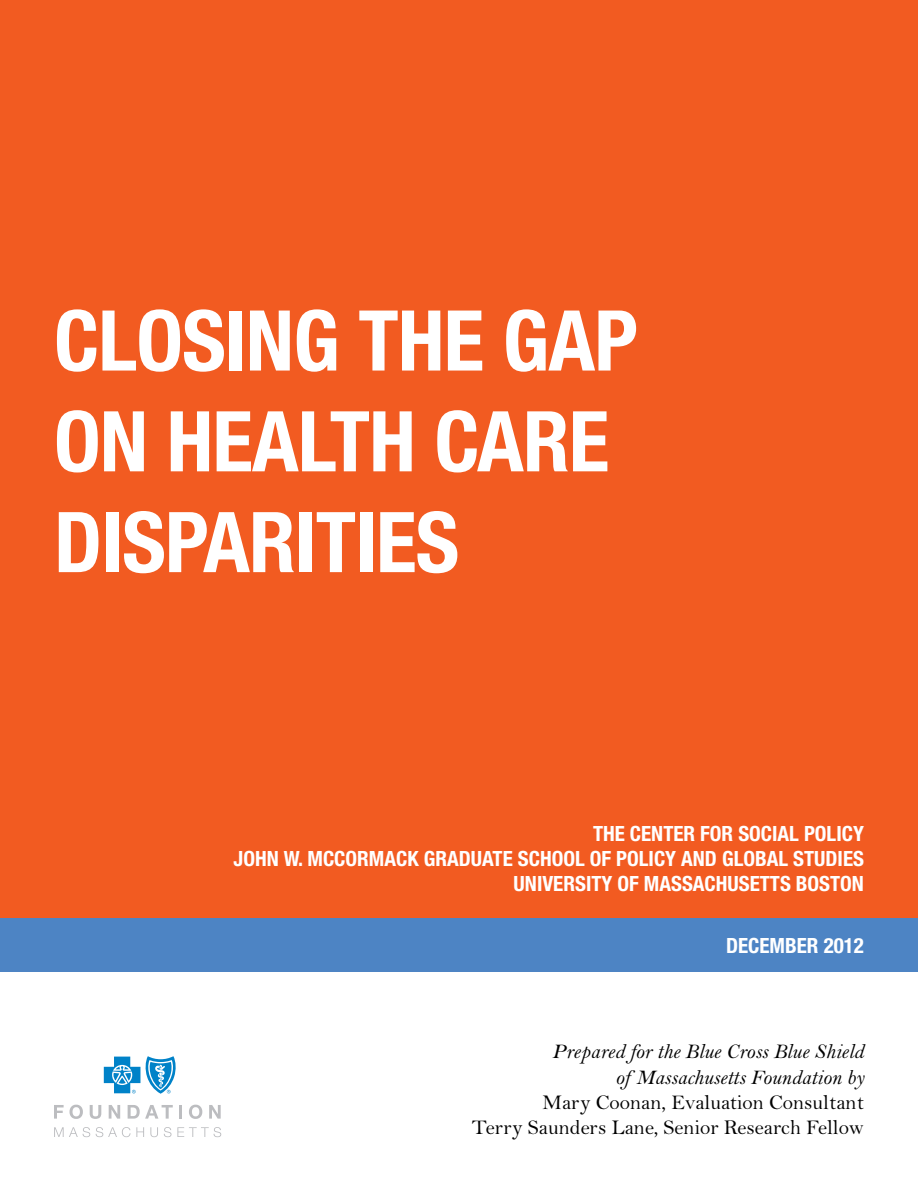
<style>
.page{position:relative;width:918px;height:1188px;background:#fff}
.page>*{position:absolute;margin:0;border:0;box-sizing:border-box;transform-origin:0 0}
.COVER_TITLE{font:700 condensed 84px/100.8px "Helvetica Neue";letter-spacing:-.01em;color:#fff}
.COVER_DATE{font:700 condensed 21px/25.2px "Helvetica Neue";color:#fff;text-align:right}
.COVER_AUTHOR{font:21px "Bell MT Std";color:#000}
.COVER_AUTHOR-2{font:italic 21px/25.2px "Bell MT Std";color:#000;text-align:right}
</style>
<div class="page">
<div style="left:0;top:918px;width:918px;height:54px;background:#4d84c4"></div>
<div style="left:0;top:0;width:918px;height:918px;background:#f25b21"></div>
<svg style="left:104px;top:1056px;width:72px;height:38px"></svg>
<svg style="left:54px;top:1105px;width:10px;height:14px"></svg>
<svg style="left:70px;top:1105px;width:13px;height:14px"></svg>
<svg style="left:90px;top:1105px;width:11px;height:14px"></svg>
<svg style="left:109px;top:1105px;width:11px;height:14px"></svg>
<svg style="left:128px;top:1105px;width:45px;height:14px"></svg>
<hr style="left:179px;top:1105px;width:3px;height:14px;background:#bcbdc0">
<svg style="left:189px;top:1105px;width:13px;height:14px"></svg>
<svg style="left:209px;top:1105px;width:12px;height:14px"></svg>
<svg style="left:54px;top:1127px;width:36px;height:10px"></svg>
<svg style="left:96px;top:1127px;width:48px;height:10px"></svg>
<svg style="left:150px;top:1127px;width:8px;height:10px"></svg>
<svg style="left:164px;top:1127px;width:57px;height:10px"></svg>
<p class="COVER_TITLE" style="left:54px;top:289px;width:585px">CLOSING THE GAP<br>ON HEALTH CARE<br>DISPARITIES</p>
<p class="COVER_DATE" style="left:234px;top:821px;width:632px">THE CENTER FOR SOCIAL POLICY<br>JOHN W. MCCORMACK GRADUATE SCHOOL OF POLICY AND GLOBAL STUDIES<br>UNIVERSITY OF MASSACHUSETTS BOSTON</p>
<p class="COVER_DATE" style="left:726px;top:933px;width:139px">DECEMBER 2012</p>
<p class="COVER_AUTHOR-2" style="left:552px;top:1039px;width:313px">Prepared for the Blue Cross Blue Shield of Massachusetts Foundation by</p>
<p class="COVER_AUTHOR" style="left:543px;top:1090px;width:323px">Mary Coonan, Evaluation Consultant</p>
<p class="COVER_AUTHOR" style="left:472px;top:1116px;width:394px">Terry Saunders Lane, Senior Research Fellow</p>
</div>
